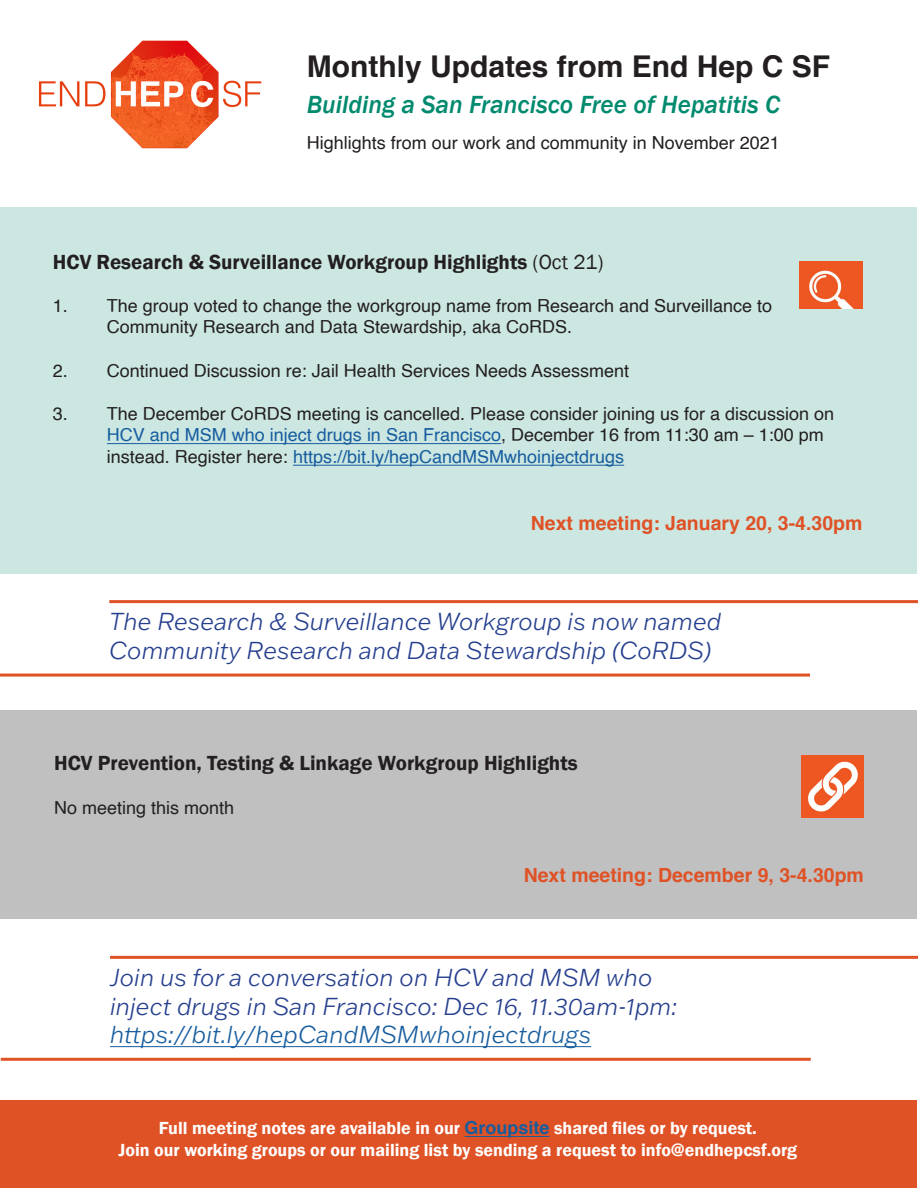
<style>
.page{position:relative;width:918px;height:1188px;background:#fff}
.page>*{position:absolute;margin:0;border:0;box-sizing:border-box;transform-origin:0 0}
.t1{font:700 30px "Helvetica";color:#231f20}
.t2{font:italic 500 25.5px "Franklin Gothic";color:#008a6e}
.Pull_outs{font:italic 300 24px/28.8px "Franklin Gothic ATF";color:#253f8e}
.t3{font:600 21px "Franklin Gothic";color:#231f20}
.Next_meeting{font:700 19.5px "Helvetica";color:#df5226}
.t4{font:18px/21.6px "Helvetica";color:#231f20}
.t5{font:600 18px/21.6px "Franklin Gothic";color:#fff;text-align:center}
.s1{font-weight:400}
.s2{color:#175d9e}
.s3{font-family:"Helvetica";font-weight:700;color:#175d9e}
</style>
<div class="page">
<img style="left:38px;top:40px;width:224px;height:109px">
<div style="left:1px;top:710px;width:916px;height:208px;background:#c0c0c0"></div>
<img style="left:801px;top:755px;width:63px;height:63px">
<div style="left:1px;top:1100px;width:916px;height:87px;background:#df5226"></div>
<hr style="left:465px;top:1136px;width:85px;height:1px;background:#175d9e">
<hr style="left:109px;top:600px;width:809px;height:3px;background:#df5226">
<hr style="left:110px;top:956px;width:808px;height:3px;background:#df5226">
<hr style="left:110px;top:1046px;width:481px;height:1px;background:#175d9e">
<hr style="left:0;top:674px;width:810px;height:3px;background:#df5226">
<hr style="left:1px;top:1058px;width:810px;height:3px;background:#df5226">
<div style="left:0;top:207px;width:917px;height:367px;background:#cce7e2"></div>
<img style="left:800px;top:261px;width:62px;height:47px">
<hr style="left:107px;top:443px;width:394px;height:1px;background:#175d9e">
<hr style="left:293px;top:465px;width:331px;height:1px;background:#175d9e">
<p class="t1" style="left:307px;top:42px;width:525px">Monthly Updates from End Hep C SF</p>
<p class="t2" style="left:307px;top:88px;width:475px">Building a San Francisco Free of Hepatitis C</p>
<p class="t4" style="left:307px;top:132px;width:475px">Highlights from our work and community in November 2021</p>
<p class="t3" style="left:53px;top:249px;width:552px">HCV Research &amp; Surveillance Workgroup Highlights <span class="s1">(Oct 21)</span></p>
<p class="t4" style="left:107px;top:295px;width:667px;text-indent:-54px">1. The group voted to change the workgroup name from Research and Surveillance to<br>Community Research and Data Stewardship, aka CoRDS.</p>
<p class="t4" style="left:53px;top:360px;width:578px">2. Continued Discussion re: Jail Health Services Needs Assessment</p>
<p class="t4" style="left:107px;top:403px;width:729px;text-indent:-54px">3. The December CoRDS meeting is cancelled. Please consider joining us for a discussion on<br><span class="s2">HCV and MSM who inject drugs in San Francisco</span>, December 16 from 11:30 am – 1:00 pm instead. Register here: <span class="s2">https://bit.ly/hepCandMSMwhoinjectdrugs</span></p>
<p class="Next_meeting" style="left:531px;top:507px;width:333px">Next meeting: January 20, 3-4.30pm</p>
<p class="Pull_outs" style="left:109px;top:607px;width:614px">The Research &amp; Surveillance Workgroup is now named<br>Community Research and Data Stewardship (CoRDS)</p>
<p class="t3" style="left:54px;top:750px;width:525px">HCV Prevention, Testing &amp; Linkage Workgroup Highlights</p>
<p class="t4" style="left:54px;top:797px;width:182px">No meeting this month</p>
<p class="Next_meeting" style="left:524px;top:859px;width:342px">Next meeting: December 9, 3-4.30pm</p>
<p class="Pull_outs" style="left:110px;top:962px;width:569px">Join us for a conversation on HCV and MSM who inject drugs in San Francisco: Dec 16, 11.30am-1pm: <span class="s2">https://bit.ly/hepCandMSMwhoinjectdrugs</span></p>
<p class="t5" style="left:119px;top:1118px;width:680px">Full meeting notes are available in our <span class="s3">Groupsite</span> shared files or by request.<br>Join our working groups or our mailing list by sending a request to info@endhepcsf.org</p>
</div>
